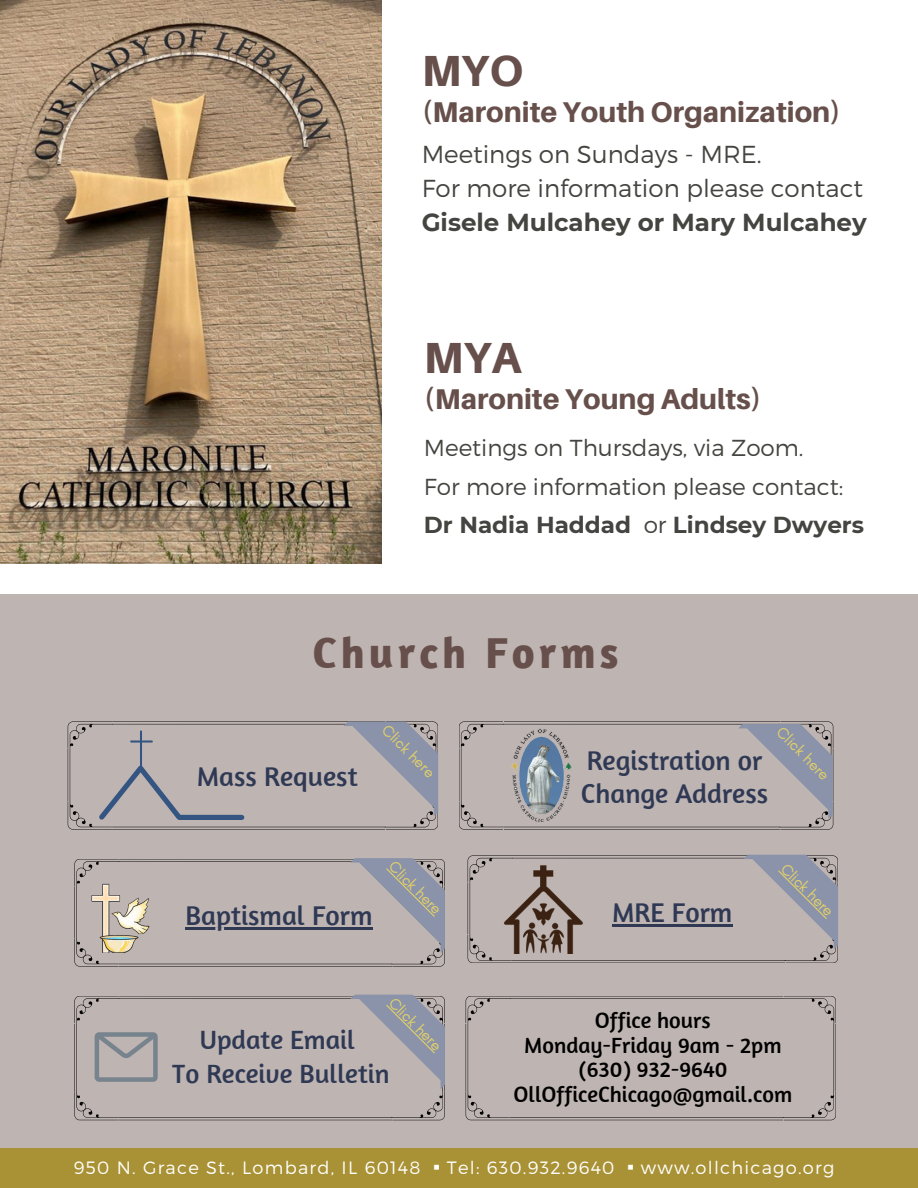
<style>
.page{position:relative;width:918px;height:1188px;background:#fff}
.page>*{position:absolute;margin:0;border:0;box-sizing:border-box;transform-origin:0 0}
.t1{font:700 44.25px "Amaranth";letter-spacing:.09em;color:#67504b}
.t2{font:800 43.65px "Aileron";color:#67504b}
.t3{font:800 28.5px "Aileron";color:#67504b}
.t4{font:27.75px/33.8px "Amaranth";color:#2f3954}
.t5{font:27px/34px "Amaranth";color:#2f3954;text-align:center}
.t6{font:300 24.6px/33.8px "Montserrat";color:#444440}
.t7{font:300 23.1px/38.2px "Montserrat";color:#444440}
.t8{font:22.5px/24.8px "Amaranth";color:#000;text-align:center}
.t9{font:300 17.85px "Montserrat";letter-spacing:.07em;color:#fffffe}
.t10{font:15.75px "Glacial Indifference";color:#e3d068}
.s1{font-weight:700}
.s2{font-family:"Noto Sans CJ Ksc";font-weight:400}
</style>
<div class="page">
<div style="left:0;top:594px;width:918px;height:594px;background:#beb4b2"></div>
<svg style="left:74px;top:996px;width:371px;height:124px"></svg>
<svg style="left:95px;top:1032px;width:63px;height:50px"></svg>
<svg style="left:466px;top:996px;width:370px;height:124px"></svg>
<svg style="left:459px;top:721px;width:374px;height:109px"></svg>
<svg style="left:350px;top:995px;width:95px;height:94px"></svg>
<svg style="left:68px;top:721px;width:370px;height:109px"></svg>
<div style="left:180px;top:815px;width:62px;height:5px;background:#345582"></div>
<hr style="left:140px;top:731px;width:2px;height:35px;background:#345582">
<hr style="left:131px;top:740px;width:21px;height:3px;background:#345582">
<img style="left:509px;top:725px;width:63px;height:100px">
<img style="left:0;top:0;width:381px;height:564px">
<div style="left:0;top:1148px;width:918px;height:40px;background:#a99235"></div>
<svg style="left:74px;top:858px;width:371px;height:109px"></svg>
<svg style="left:468px;top:855px;width:370px;height:108px"></svg>
<p class="t2" style="left:422px;top:43px;width:103px">MYO</p>
<p class="t3" style="left:422px;top:94px;width:421px">(Maronite Youth Organization)</p>
<p class="t6" style="left:422px;top:136px;width:447px">Meetings on Sundays - MRE.<br>For more information please contact<br><span class="s1">Gisele Mulcahey or Mary Mulcahey</span></p>
<p class="t2" style="left:424px;top:330px;width:99px">MYA</p>
<p class="t3" style="left:424px;top:381px;width:339px">(Maronite Young Adults)</p>
<p class="t7" style="left:424px;top:428px;width:442px">Meetings on Thursdays, via Zoom.<br>For more information please contact:<br><span class="s1">Dr Nadia Haddad</span> or <span class="s1">Lindsey Dwyers</span></p>
<h3 class="t1" style="left:313px;top:625px;width:308px">Church Forms</h3>
<h1 class="t4" style="left:197px;top:759px;width:162px">Mass Request</h1>
<p class="t10" style="left:392px;top:720px;width:69px;rotate:45deg">Click here</p>
<h2 class="t4" style="left:186px;top:898px;width:189px">Baptismal Form</h2>
<p class="t10" style="left:398px;top:857px;width:69px;rotate:45deg">Click here</p>
<h2 class="t4" style="left:581px;top:742px;width:189px">Registration or<br>Change Address</h2>
<p class="t10" style="left:786px;top:723px;width:69px;rotate:45deg">Click here</p>
<h3 class="t4" style="left:612px;top:895px;width:122px">MRE Form</h3>
<p class="t10" style="left:790px;top:859px;width:69px;rotate:45deg">Click here</p>
<h4 class="t10" style="left:398px;top:993px;width:69px;rotate:45deg">Click here</h4>
<p class="t5" style="left:172px;top:1022px;width:219px">Update Email<br>To Receive Bulletin</p>
<h3 class="t8" style="left:514px;top:1007px;width:280px">Office hours<br>Monday-Friday 9am - 2pm (630) 932-9640<br>OllOfficeChicago@gmail.com</h3>
<h3 class="t9" style="left:74px;top:1156px;width:762px">950 N. Grace St., Lombard, IL 60148 <span class="s2">▪</span>Tel: 630.932.9640 <span class="s2">▪</span>www.ollchicago.org</h3>
</div>
